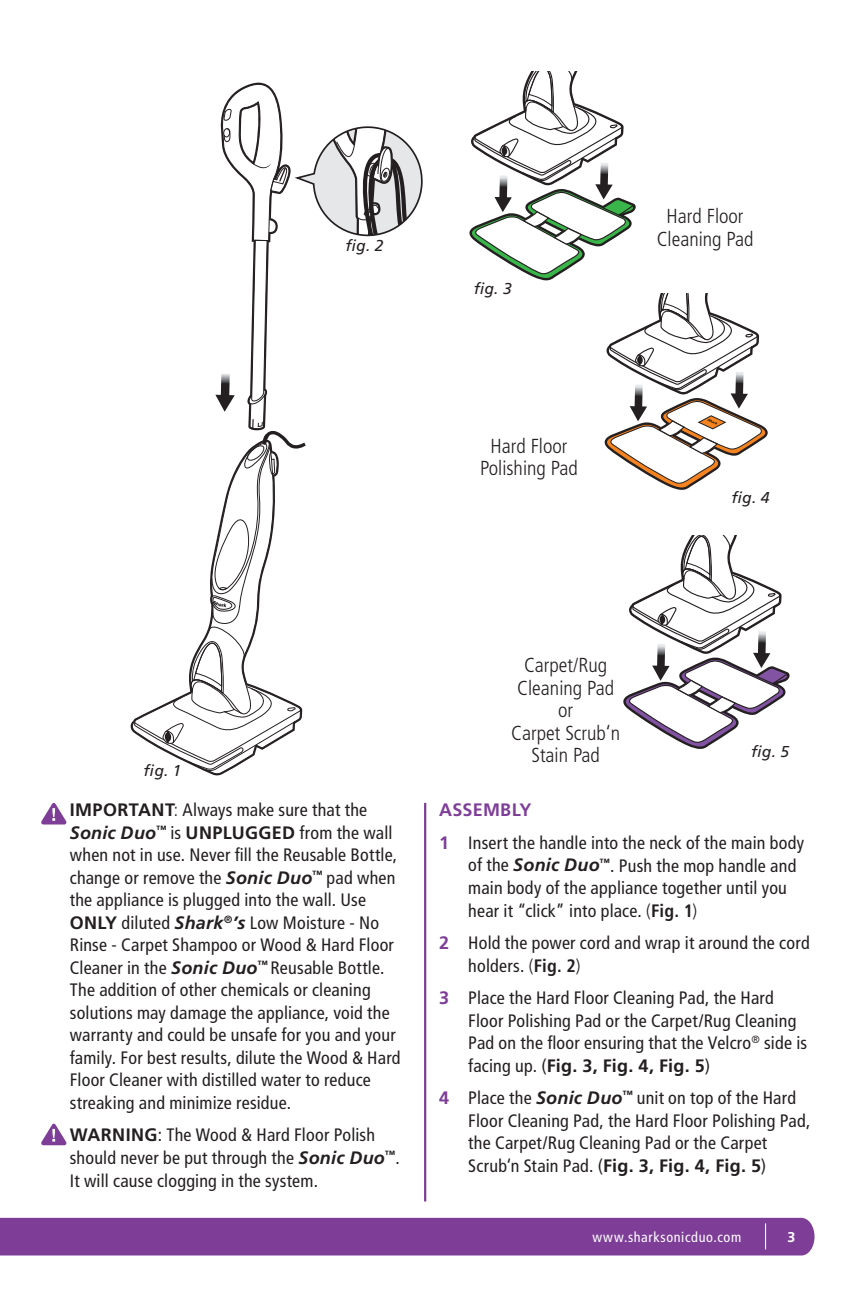
<style>
.page{position:relative;width:851px;height:1296px;background:#fff}
.page>*{position:absolute;margin:0;border:0;box-sizing:border-box;transform-origin:0 0}
.t1{font:300 condensed 20.25px/22.5px "Frutiger LT Std";color:#231f20;text-align:center}
.t2{font:condensed 18px/22.5px "Frutiger LT Std";letter-spacing:.01em;color:#231f20}
.t3{font:italic 15.75px "Frutiger LT Std";color:#231f20}
.t4{font:condensed 14.17px "Frutiger LT Std";letter-spacing:.045em;color:#fff}
.t5{font:700 14.17px "Frutiger LT Std";color:#fff}
.s1{font-weight:700;font-stretch:normal}
.s2{font-weight:300}
.s3{font-weight:700;font-style:italic;font-stretch:normal}
.s4{font-weight:700;font-stretch:normal;color:#7e3e98}
.s5{font-weight:700}
</style>
<div class="page">
<div style="left:0;top:1218px;width:814px;height:38px;background:#7e3e98"></div>
<svg style="left:41px;top:803px;width:26px;height:22px"></svg>
<hr style="left:424px;top:803px;width:2px;height:399px;background:#7e3e98">
<svg style="left:41px;top:1123px;width:26px;height:22px"></svg>
<svg style="left:215px;top:82px;width:208px;height:632px"></svg>
<svg style="left:131px;top:440px;width:171px;height:335px"></svg>
<svg style="left:469px;top:71px;width:166px;height:210px"></svg>
<svg style="left:604px;top:293px;width:164px;height:197px"></svg>
<svg style="left:623px;top:536px;width:166px;height:213px"></svg>
<p class="t3" style="left:345px;top:236px;width:40px">fig. 2</p>
<p class="t3" style="left:473px;top:279px;width:40px">fig. 3</p>
<p class="t1" style="left:480px;top:435px;width:99px">Hard Floor<br>Polishing Pad</p>
<p class="t1" style="left:656px;top:205px;width:98px">Hard Floor<br>Cleaning Pad</p>
<p class="t3" style="left:731px;top:489px;width:40px">fig. 4</p>
<p class="t3" style="left:144px;top:761px;width:40px">fig. 1</p>
<p class="t2" style="left:70px;top:799px;width:332px"><span class="s1">IMPORTANT</span><span class="s2">:</span> Always make sure that the <span class="s3">Sonic Duo</span><sup>™</sup> is <span class="s1">UNPLUGGED</span> from the wall when not in use. Never fill the Reusable Bottle, change or remove the <span class="s3">Sonic Duo</span><sup>™</sup> pad when the appliance is plugged into the wall. Use <span class="s1">ONLY</span> diluted <span class="s3">Shark</span><sup>®</sup><span class="s3">’s</span> Low Moisture - No Rinse - Carpet Shampoo or Wood &amp; Hard Floor Cleaner in the <span class="s3">Sonic Duo</span><sup>™</sup> Reusable Bottle.<br>The addition of other chemicals or cleaning solutions may damage the appliance, void the warranty and could be unsafe for you and your family. For best results, dilute the Wood &amp; Hard Floor Cleaner with distilled water to reduce streaking and minimize residue.</p>
<p class="t2" style="left:70px;top:1124px;width:331px"><span class="s1">WARNING</span>: The Wood &amp; Hard Floor Polish should never be put through the <span class="s3">Sonic Duo</span><sup>™</sup>.<br>It will cause clogging in the system.</p>
<p class="t1" style="left:511px;top:654px;width:110px">Carpet/Rug<br>Cleaning Pad or<br>Carpet Scrub‘n<br>Stain Pad</p>
<p class="t3" style="left:751px;top:742px;width:40px">fig. 5</p>
<p class="t2" style="left:439px;top:794px;width:366px;line-height:32.6px"><span class="s4">ASSEMBLY<br>1</span> Insert the handle into the neck of the main body</p>
<p class="t2" style="left:468px;top:854px;width:329px">of the <span class="s3">Sonic Duo</span><sup>™</sup>. Push the mop handle and main body of the appliance together until you hear it “click” into place. <span class="s2">(</span><span class="s5">Fig. 1</span><span class="s2">)</span></p>
<p class="t2" style="left:468px;top:932px;width:343px;text-indent:-29px"><span class="s4">2</span> Hold the power cord and wrap it around the cord holders. <span class="s2">(</span><span class="s5">Fig. 2</span><span class="s2">)</span></p>
<p class="t2" style="left:468px;top:987px;width:340px;text-indent:-29px"><span class="s4">3</span> Place the Hard Floor Cleaning Pad, the Hard Floor Polishing Pad or the Carpet/Rug Cleaning Pad on the floor ensuring that the Velcro<sup>®</sup> side is facing up. (<span class="s1">Fig. 3, Fig. 4, Fig. 5</span>)</p>
<p class="t2" style="left:468px;top:1087px;width:343px;text-indent:-29px"><span class="s4">4</span> Place the <span class="s3">Sonic Duo</span><sup>™</sup> unit on top of the Hard Floor Cleaning Pad, the Hard Floor Polishing Pad, the Carpet/Rug Cleaning Pad or the Carpet Scrub‘n Stain Pad. (<span class="s1">Fig. 3, Fig. 4, Fig. 5</span>)</p>
<p class="t4" style="left:592px;top:1229px;width:150px">www.sharksonicduo.com</p>
<p class="t5" style="left:787px;top:1228px;width:9px">3</p>
</div>
